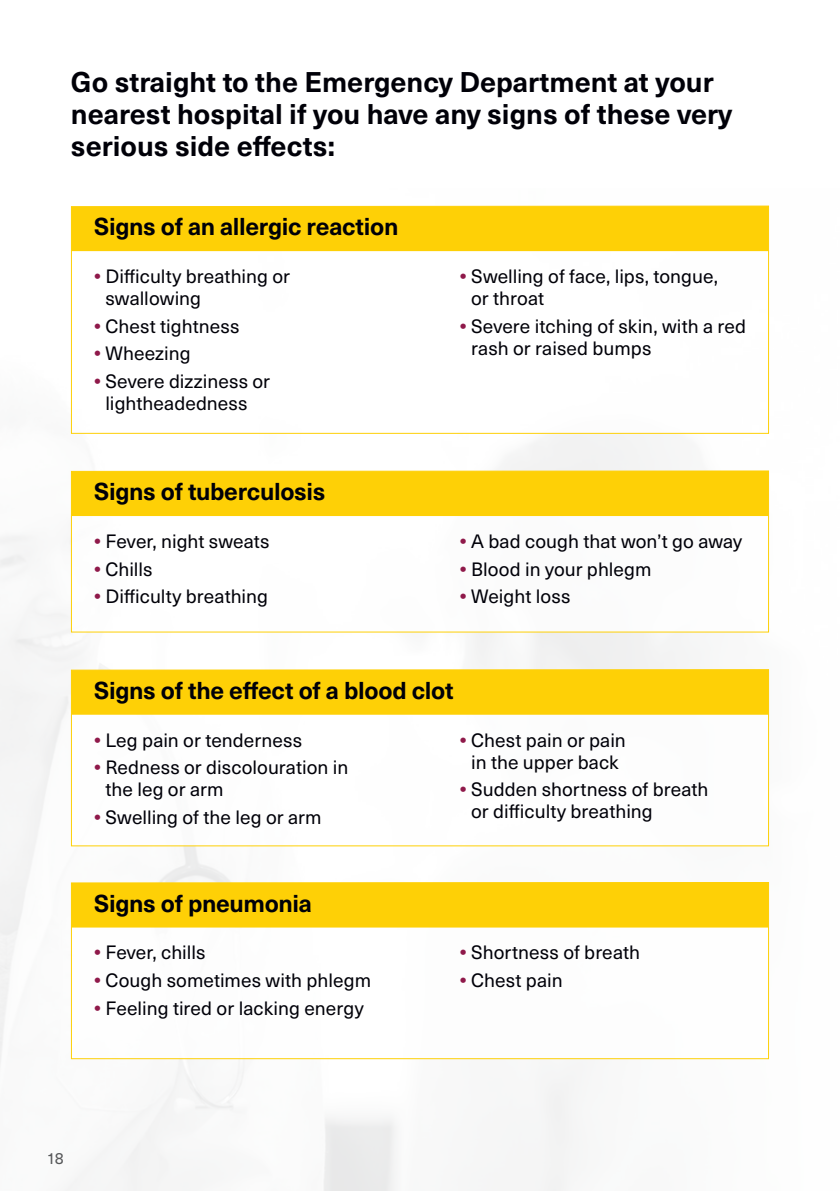
<style>
.page{position:relative;width:840px;height:1191px;background:#fff}
.page>*{position:absolute;margin:0;border:0;box-sizing:border-box;transform-origin:0 0}
._10_BODY_COPY{font:700 28px/32px "Neue Haas Unica Pro";color:#000008}
._10_BODY_COPY-2{font:700 24px "Neue Haas Unica Pro";letter-spacing:-.015em;color:#000008}
._10_BODY_COPY-3{font:19px/22px "Neue Haas Unica Pro";letter-spacing:.005em;color:#000008}
.t1{font:16px "Neue Haas Unica Pro";color:#57585a}
.s1{font-weight:700;color:#8f194a}
</style>
<div class="page">
<div style="left:71px;top:206px;width:697px;height:45px;background:#fed006"></div>
<div style="left:71px;top:205px;width:697px;height:229px;border:1px solid #fed006"></div>
<div style="left:71px;top:471px;width:697px;height:45px;background:#fed006"></div>
<div style="left:71px;top:470px;width:697px;height:162px;border:1px solid #fed006"></div>
<div style="left:71px;top:669px;width:697px;height:45px;background:#fed006"></div>
<div style="left:71px;top:669px;width:697px;height:177px;border:1px solid #fed006"></div>
<div style="left:71px;top:882px;width:697px;height:45px;background:#fed006"></div>
<div style="left:71px;top:882px;width:697px;height:177px;border:1px solid #fed006"></div>
<p class="_10_BODY_COPY" style="left:71px;top:67px;width:662px">Go straight to the Emergency Department at your nearest hospital if you have any signs of these very serious side effects:</p>
<p class="_10_BODY_COPY-2" style="left:94px;top:212px;width:305px">Signs of an allergic reaction</p>
<p class="_10_BODY_COPY-3" style="left:105px;top:265px;width:186px;text-indent:-11px"><span class="s1">•</span> Difficulty breathing or swallowing</p>
<p class="_10_BODY_COPY-3" style="left:94px;top:315px;width:147px"><span class="s1">•</span> Chest tightness</p>
<p class="_10_BODY_COPY-3" style="left:94px;top:343px;width:98px"><span class="s1">•</span> Wheezing</p>
<p class="_10_BODY_COPY-3" style="left:94px;top:371px;width:177px;text-align:center"><span class="s1">•</span> Severe dizziness or lightheadedness</p>
<p class="_10_BODY_COPY-2" style="left:94px;top:477px;width:232px">Signs of tuberculosis</p>
<p class="_10_BODY_COPY-3" style="left:94px;top:530px;width:177px"><span class="s1">•</span> Fever, night sweats</p>
<p class="_10_BODY_COPY-3" style="left:94px;top:558px;width:60px"><span class="s1">•</span> Chills</p>
<p class="_10_BODY_COPY-3" style="left:94px;top:586px;width:175px"><span class="s1">•</span> Difficulty breathing</p>
<p class="_10_BODY_COPY-3" style="left:471px;top:265px;width:248px;text-indent:-11px"><span class="s1">•</span> Swelling of face, lips, tongue, or throat</p>
<p class="_10_BODY_COPY-3" style="left:471px;top:315px;width:276px;text-indent:-11px"><span class="s1">•</span> Severe itching of skin, with a red rash or raised bumps</p>
<p class="_10_BODY_COPY-3" style="left:459px;top:530px;width:284px"><span class="s1">•</span> A bad cough that won’t go away</p>
<p class="_10_BODY_COPY-3" style="left:459px;top:558px;width:193px"><span class="s1">•</span> Blood in your phlegm</p>
<p class="_10_BODY_COPY-3" style="left:459px;top:586px;width:112px"><span class="s1">•</span> Weight loss</p>
<p class="_10_BODY_COPY-2" style="left:94px;top:675px;width:361px">Signs of the effect of a blood clot</p>
<p class="_10_BODY_COPY-3" style="left:94px;top:729px;width:209px"><span class="s1">•</span> Leg pain or tenderness</p>
<p class="_10_BODY_COPY-3" style="left:105px;top:757px;width:244px;text-indent:-11px"><span class="s1">•</span> Redness or discolouration in the leg or arm</p>
<p class="_10_BODY_COPY-3" style="left:94px;top:806px;width:229px"><span class="s1">•</span> Swelling of the leg or arm</p>
<p class="_10_BODY_COPY-2" style="left:94px;top:888px;width:219px">Signs of pneumonia</p>
<p class="_10_BODY_COPY-3" style="left:94px;top:942px;width:113px"><span class="s1">•</span> Fever, chills</p>
<p class="_10_BODY_COPY-3" style="left:94px;top:969px;width:278px"><span class="s1">•</span> Cough sometimes with phlegm</p>
<p class="_10_BODY_COPY-3" style="left:94px;top:997px;width:271px"><span class="s1">•</span> Feeling tired or lacking energy</p>
<p class="_10_BODY_COPY-3" style="left:459px;top:729px;width:167px;text-align:center"><span class="s1">•</span> Chest pain or pain in the upper back</p>
<p class="_10_BODY_COPY-3" style="left:471px;top:779px;width:239px;text-indent:-11px"><span class="s1">•</span> Sudden shortness of breath or difficulty breathing</p>
<p class="_10_BODY_COPY-3" style="left:459px;top:942px;width:182px"><span class="s1">•</span> Shortness of breath</p>
<p class="_10_BODY_COPY-3" style="left:459px;top:969px;width:104px"><span class="s1">•</span> Chest pain</p>
<p class="t1" style="left:47px;top:1149px;width:19px">18</p>
</div>
